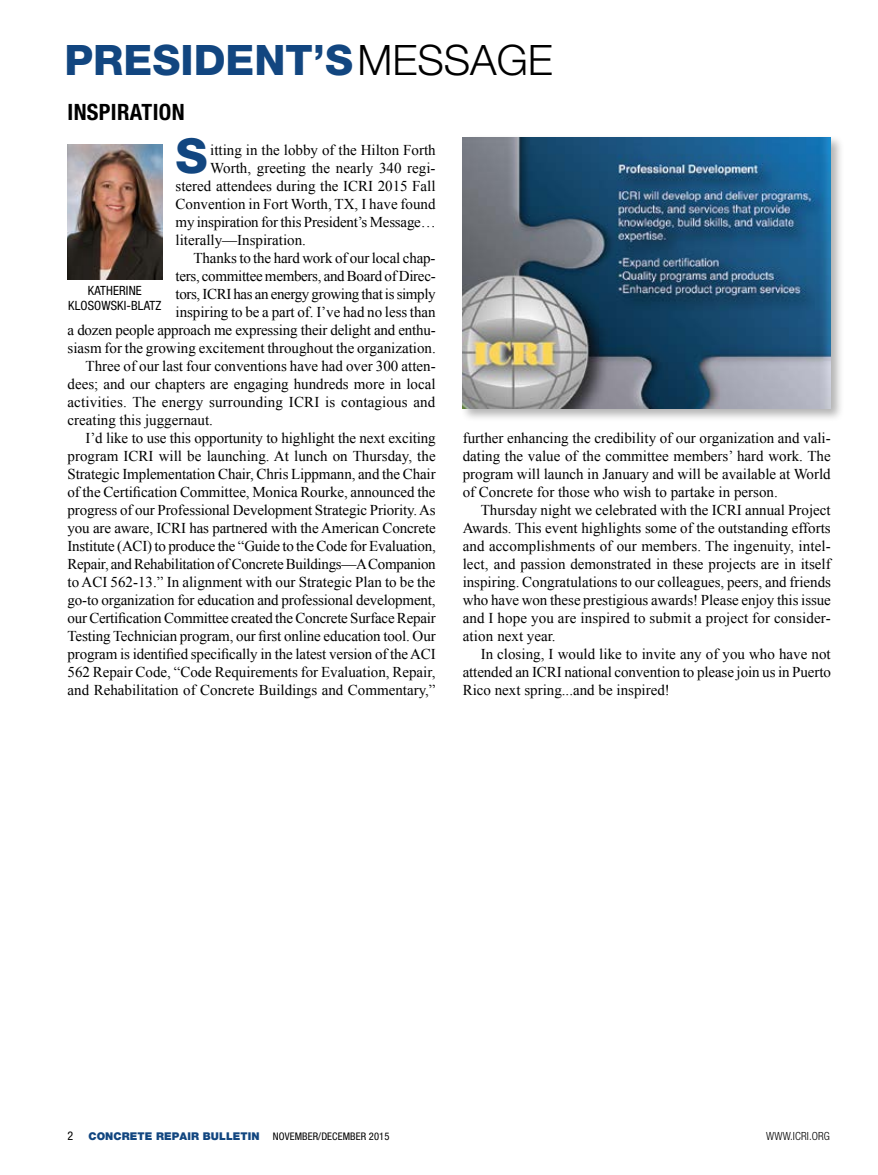
<style>
.page{position:relative;width:878px;height:1175px;background:#fff}
.page>*{position:absolute;margin:0;border:0;box-sizing:border-box;transform-origin:0 0}
.t1{font:800 48.3px "Helvetica Neue LT Std";color:#124680}
.t2{font:800 42px "Helvetica Neue LT Std";color:#124680}
.t3{font:700 condensed 22.5px "Helvetica Neue LT Std";letter-spacing:.015em;color:#000}
.t4{font:15px/18px "Times New Roman";letter-spacing:-.005em;color:#000;text-align:justify}
.t5{font:15px "Times New Roman";letter-spacing:-.025em;color:#000}
.t6{font:condensed 12.75px/15.3px "Helvetica Neue LT Std";letter-spacing:.01em;color:#000;text-align:center}
.t7{font:condensed 12px "Helvetica Neue LT Std";color:#000}
.t8{font:300 condensed 11.25px "Helvetica Neue LT Std";letter-spacing:.01em;color:#000}
.t9{font:900 10.8px "Helvetica Neue LT Std";letter-spacing:.01em;color:#124680}
.t10{font:condensed 10.5px "Helvetica Neue LT Std";letter-spacing:.01em;color:#000}
.s1{font-weight:300;color:#000}
</style>
<div class="page">
<img style="left:68px;top:145px;width:94px;height:135px">
<div style="left:460px;top:134px;width:384px;height:288px;background:#000;opacity:.3"></div>
<img style="left:462px;top:137px;width:368px;height:271px">
<h2 class="t2" style="left:64px;top:35px;width:490px">PRESIDENT’S<span class="s1">MESSAGE</span></h2>
<h3 class="t3" style="left:68px;top:99px;width:119px">INSPIRATION</h3>
<h1 class="t1" style="left:176px;top:127px;width:34px">S</h1>
<p class="t4" style="left:210px;top:141px;width:227px">itting in the lobby of the Hilton Forth</p>
<p class="t4" style="left:210px;top:159px;width:227px">Worth, greeting the nearly 340 regi-</p>
<p class="t4" style="left:175px;top:177px;width:261px">stered attendees during the ICRI 2015 Fall</p>
<p class="t4" style="left:175px;top:195px;width:261px">Convention in Fort Worth, TX, I have found</p>
<p class="t4" style="left:175px;top:213px;width:262px">my inspiration for this President’s Message…</p>
<p class="t4" style="left:175px;top:231px;width:132px">literally—Inspiration.</p>
<p class="t4" style="left:193px;top:249px;width:243px">Thanks to the hard work of our local chap-</p>
<p class="t4" style="left:175px;top:267px;width:261px">ters, committee members, and Board of Direc-</p>
<p class="t5" style="left:175px;top:284px;width:261px">tors, ICRI has an energy growing that is simply</p>
<p class="t4" style="left:175px;top:303px;width:261px">inspiring to be a part of. I’ve had no less than</p>
<p class="t4" style="left:67px;top:321px;width:369px">a dozen people approach me expressing their delight and enthu-</p>
<p class="t4" style="left:67px;top:339px;width:370px">siasm for the growing excitement throughout the organization.</p>
<p class="t4" style="left:85px;top:357px;width:351px">Three of our last four conventions have had over 300 atten-</p>
<p class="t4" style="left:67px;top:375px;width:369px">dees; and our chapters are engaging hundreds more in local</p>
<p class="t4" style="left:67px;top:393px;width:369px">activities. The energy surrounding ICRI is contagious and</p>
<p class="t4" style="left:67px;top:411px;width:147px">creating this juggernaut.</p>
<p class="t4" style="left:85px;top:429px;width:352px">I’d like to use this opportunity to highlight the next exciting</p>
<p class="t4" style="left:67px;top:447px;width:369px">program ICRI will be launching. At lunch on Thursday, the</p>
<p class="t4" style="left:67px;top:465px;width:369px">Strategic Implementation Chair, Chris Lippmann, and the Chair</p>
<p class="t4" style="left:67px;top:483px;width:369px">of the Certification Committee, Monica Rourke, announced the</p>
<p class="t4" style="left:67px;top:501px;width:369px">progress of our Professional Development Strategic Priority. As</p>
<p class="t4" style="left:67px;top:519px;width:369px">you are aware, ICRI has partnered with the American Concrete</p>
<p class="t4" style="left:67px;top:537px;width:370px">Institute (ACI) to produce the “Guide to the Code for Evaluation,</p>
<p class="t4" style="left:67px;top:555px;width:370px">Repair, and Rehabilitation of Concrete Buildings—A Companion</p>
<p class="t4" style="left:67px;top:573px;width:369px">to ACI 562-13.” In alignment with our Strategic Plan to be the</p>
<p class="t4" style="left:67px;top:591px;width:369px">go-to organization for education and professional development,</p>
<p class="t4" style="left:67px;top:609px;width:370px">our Certification Committee created the Concrete Surface Repair</p>
<p class="t4" style="left:67px;top:627px;width:369px">Testing Technician program, our first online education tool. Our</p>
<p class="t4" style="left:67px;top:645px;width:369px">program is identified specifically in the latest version of the ACI</p>
<p class="t4" style="left:67px;top:663px;width:369px">562 Repair Code, “Code Requirements for Evaluation, Repair,</p>
<p class="t4" style="left:67px;top:681px;width:369px">and Rehabilitation of Concrete Buildings and Commentary,”</p>
<p class="t6" style="left:68px;top:282px;width:95px">KATHERINE<br>KLOSOWSKI-BLATZ</p>
<p class="t4" style="left:462px;top:428px;width:369px">further enhancing the credibility of our organization and vali&shy;dating the value of the committee members’ hard work. The program will launch in January and will be available at World of Concrete for those who wish to partake in person.</p>
<p class="t4" style="left:462px;top:500px;width:370px;text-indent:18px">Thursday night we celebrated with the ICRI annual Project Awards. This event highlights some of the outstanding efforts and accomplishments of our members. The ingenuity, intel&shy;lect, and passion demonstrated in these projects are in itself inspiring. Congratulations to our colleagues, peers, and friends who have won these prestigious awards! Please enjoy this issue and I hope you are inspired to submit a project for consider&shy;ation next year.</p>
<p class="t4" style="left:462px;top:644px;width:370px;text-indent:18px">In closing, I would like to invite any of you who have not attended an ICRI national convention to please join us in Puerto Rico next spring...and be inspired!</p>
<p class="t7" style="left:68px;top:1129px;width:7px">2</p>
<p class="t9" style="left:88px;top:1130px;width:173px">CONCRETE REPAIR BULLETIN</p>
<p class="t10" style="left:273px;top:1130px;width:118px">NOVEMBER/DECEMBER 2015</p>
<p class="t8" style="left:766px;top:1129px;width:65px">WWW.ICRI.ORG</p>
</div>
